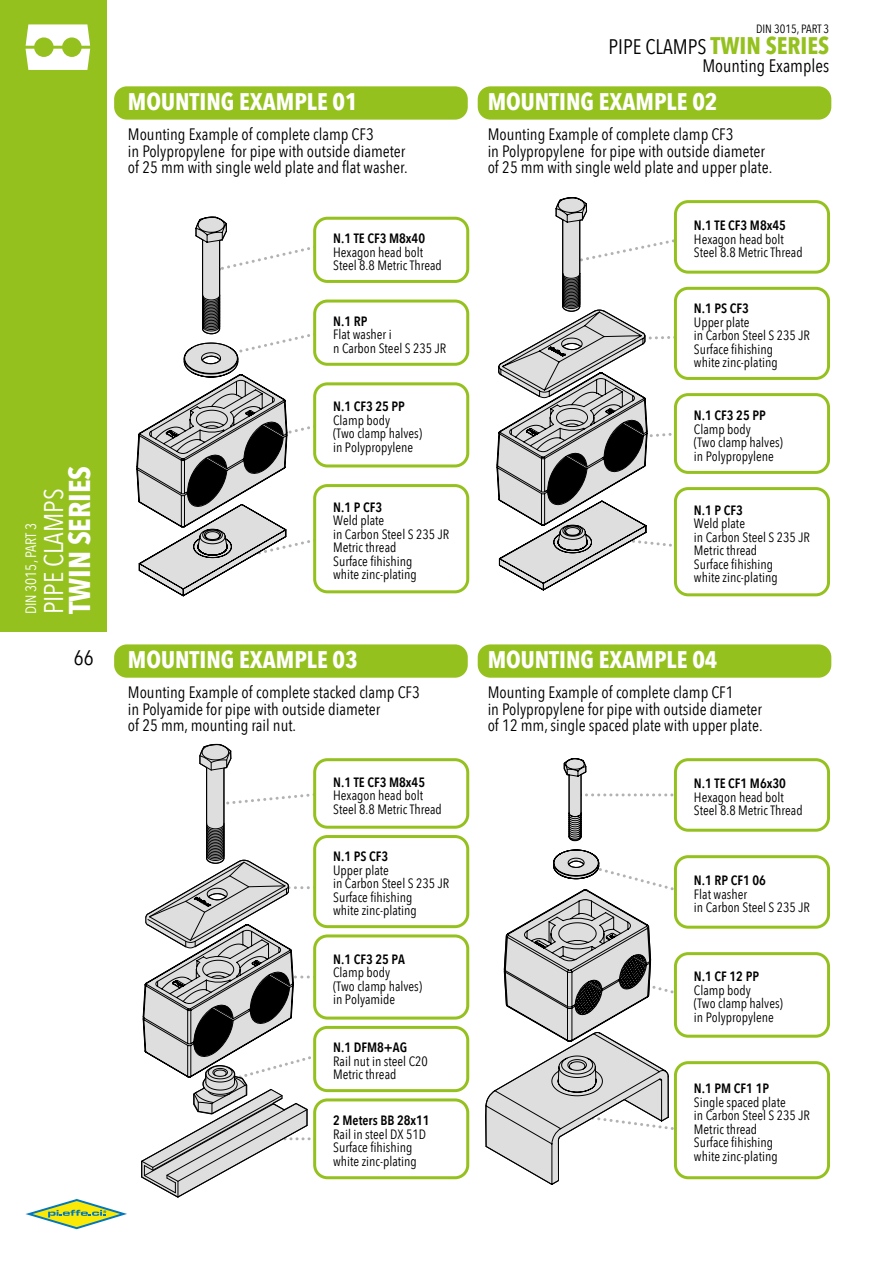
<style>
.page{position:relative;width:893px;height:1263px;background:#fff}
.page>*{position:absolute;margin:0;border:0;box-sizing:border-box;transform-origin:0 0}
.t1{font:700 30px "Avenir Next Condensed";color:#fff}
.t2{font:27px "Avenir Next Condensed";color:#fff}
.t3{font:700 24px "Avenir Next Condensed";color:#fff}
.t4{font:21px "Avenir Next Condensed";color:#000}
.t5{font:18px "Avenir Next Condensed";color:#000}
.t6{font:16.5px/16.5px "Avenir Next Condensed";color:#000}
.t7{font:15px "Avenir Next Condensed";color:#fff}
.t8{font:13.5px/13.5px "Avenir Next Condensed";color:#000}
.t9{font:600 13.5px "Avenir Next Condensed";color:#000}
.t10{font:12px "Avenir Next Condensed";color:#000}
.s1{font-weight:700;font-size:24px;color:#95c11f}
</style>
<div class="page">
<div style="left:0;top:0;width:106px;height:631px;background:#95c11f"></div>
<svg style="left:26px;top:24px;width:64px;height:46px"></svg>
<svg style="left:25px;top:1199px;width:102px;height:31px"></svg>
<svg style="left:106px;top:346px;width:228px;height:210px"></svg>
<svg style="left:136px;top:216px;width:180px;height:381px"></svg>
<svg style="left:496px;top:197px;width:192px;height:394px"></svg>
<svg style="left:141px;top:743px;width:186px;height:455px"></svg>
<svg style="left:484px;top:676px;width:184px;height:166px"></svg>
<svg style="left:485px;top:849px;width:213px;height:336px"></svg>
<div style="left:313px;top:217px;width:156px;height:66px;border:3px solid #95c11f;border-radius:13px"></div>
<div style="left:315px;top:760px;width:153px;height:67px;background:#fff;border-radius:13px"></div>
<div style="left:313px;top:758px;width:156px;height:71px;border:3px solid #95c11f;border-radius:13px"></div>
<div style="left:315px;top:1100px;width:153px;height:78px;background:#fff;border-radius:13px"></div>
<div style="left:313px;top:1098px;width:156px;height:81px;border:3px solid #95c11f;border-radius:13px"></div>
<div style="left:315px;top:936px;width:153px;height:82px;background:#fff;border-radius:13px"></div>
<div style="left:313px;top:934px;width:156px;height:85px;border:3px solid #95c11f;border-radius:13px"></div>
<div style="left:315px;top:1027px;width:153px;height:63px;background:#fff;border-radius:13px"></div>
<div style="left:313px;top:1026px;width:156px;height:66px;border:3px solid #95c11f;border-radius:13px"></div>
<div style="left:315px;top:836px;width:153px;height:91px;background:#fff;border-radius:13px"></div>
<div style="left:313px;top:835px;width:156px;height:93px;border:3px solid #95c11f;border-radius:13px"></div>
<div style="left:315px;top:301px;width:153px;height:63px;background:#fff;border-radius:13px"></div>
<div style="left:313px;top:300px;width:156px;height:66px;border:3px solid #95c11f;border-radius:13px"></div>
<div style="left:315px;top:384px;width:153px;height:82px;background:#fff;border-radius:13px"></div>
<div style="left:313px;top:382px;width:156px;height:85px;border:3px solid #95c11f;border-radius:13px"></div>
<div style="left:315px;top:486px;width:153px;height:106px;background:#fff;border-radius:13px"></div>
<div style="left:313px;top:484px;width:156px;height:109px;border:3px solid #95c11f;border-radius:13px"></div>
<div style="left:675px;top:202px;width:153px;height:70px;background:#fff;border-radius:13px"></div>
<div style="left:674px;top:200px;width:156px;height:74px;border:3px solid #95c11f;border-radius:13px"></div>
<div style="left:674px;top:758px;width:156px;height:74px;border:3px solid #95c11f;border-radius:13px"></div>
<div style="left:675px;top:857px;width:153px;height:70px;background:#fff;border-radius:13px"></div>
<div style="left:674px;top:855px;width:156px;height:74px;border:3px solid #95c11f;border-radius:13px"></div>
<div style="left:675px;top:954px;width:153px;height:82px;background:#fff;border-radius:13px"></div>
<div style="left:674px;top:952px;width:156px;height:86px;border:3px solid #95c11f;border-radius:13px"></div>
<div style="left:675px;top:1063px;width:153px;height:115px;background:#fff;border-radius:13px"></div>
<div style="left:674px;top:1061px;width:156px;height:118px;border:3px solid #95c11f;border-radius:13px"></div>
<div style="left:675px;top:288px;width:153px;height:90px;background:#fff;border-radius:13px"></div>
<div style="left:674px;top:287px;width:156px;height:93px;border:3px solid #95c11f;border-radius:13px"></div>
<div style="left:675px;top:395px;width:153px;height:77px;background:#fff;border-radius:13px"></div>
<div style="left:674px;top:393px;width:156px;height:81px;border:3px solid #95c11f;border-radius:13px"></div>
<div style="left:675px;top:489px;width:153px;height:106px;background:#fff;border-radius:13px"></div>
<div style="left:674px;top:487px;width:156px;height:109px;border:3px solid #95c11f;border-radius:13px"></div>
<div style="left:478px;top:86px;width:353px;height:34px;background:#95c11f;border-radius:13px"></div>
<div style="left:478px;top:644px;width:353px;height:34px;background:#95c11f;border-radius:13px"></div>
<div style="left:114px;top:86px;width:354px;height:34px;background:#95c11f;border-radius:13px"></div>
<div style="left:114px;top:644px;width:354px;height:34px;background:#95c11f;border-radius:13px"></div>
<h1 class="t1" style="left:61px;top:614px;width:150px;rotate:-90deg">TWIN SERIES</h1>
<h2 class="t2" style="left:30px;top:614px;width:127px;rotate:-90deg">PIPE CLAMPS</h2>
<p class="t7" style="left:18px;top:614px;width:93px;rotate:-90deg">DIN 3015, PART 3</p>
<h3 class="t4" style="left:74px;top:639px;width:21px">66</h3>
<h3 class="t3" style="left:128px;top:87px;width:231px">MOUNTING EXAMPLE 01</h3>
<p class="t6" style="left:128px;top:126px;width:281px">Mounting Example of complete clamp CF3<br>in Polypropylene for pipe with outside diameter of 25 mm with single weld plate and flat washer.</p>
<p class="t9" style="left:333px;top:227px;width:93px">N.1 TE CF3 M8x40</p>
<p class="t8" style="left:333px;top:244px;width:110px">Hexagon head bolt<br>Steel 8.8 Metric Thread</p>
<p class="t9" style="left:333px;top:309px;width:36px">N.1 RP</p>
<p class="t8" style="left:333px;top:327px;width:115px">Flat washer i<br>n Carbon Steel S 235 JR</p>
<p class="t9" style="left:333px;top:395px;width:73px">N.1 CF3 25 PP</p>
<p class="t8" style="left:333px;top:413px;width:91px">Clamp body<br>(Two clamp halves) in Polypropylene</p>
<p class="t9" style="left:333px;top:495px;width:50px">N.1 P CF3</p>
<p class="t8" style="left:333px;top:513px;width:118px">Weld plate<br>in Carbon Steel S 235 JR<br>Metric thread<br>Surface fihishing<br>white zinc-plating</p>
<h3 class="t3" style="left:128px;top:645px;width:231px">MOUNTING EXAMPLE 03</h3>
<p class="t6" style="left:128px;top:684px;width:293px">Mounting Example of complete stacked clamp CF3 in Polyamide for pipe with outside diameter<br>of 25 mm, mounting rail nut.</p>
<p class="t9" style="left:333px;top:770px;width:93px">N.1 TE CF3 M8x45</p>
<p class="t8" style="left:333px;top:788px;width:110px">Hexagon head bolt<br>Steel 8.8 Metric Thread</p>
<p class="t9" style="left:333px;top:845px;width:57px">N.1 PS CF3</p>
<p class="t8" style="left:333px;top:863px;width:118px">Upper plate<br>in Carbon Steel S 235 JR<br>Surface fihishing<br>white zinc-plating</p>
<p class="t9" style="left:333px;top:947px;width:73px">N.1 CF3 25 PA</p>
<p class="t8" style="left:333px;top:965px;width:91px">Clamp body<br>(Two clamp halves) in Polyamide</p>
<p class="t9" style="left:333px;top:1036px;width:75px">N.1 DFM8+AG</p>
<p class="t8" style="left:333px;top:1054px;width:96px">Rail nut in steel C20<br>Metric thread</p>
<p class="t9" style="left:333px;top:1109px;width:98px">2 Meters BB 28x11</p>
<p class="t8" style="left:333px;top:1127px;width:94px">Rail in steel DX 51D<br>Surface fihishing white zinc-plating</p>
<p class="t10" style="left:756px;top:19px;width:75px">DIN 3015, PART 3</p>
<h3 class="t4" style="left:609px;top:29px;width:222px">PIPE CLAMPS <span class="s1">TWIN SERIES</span></h3>
<h3 class="t5" style="left:702px;top:51px;width:128px">Mounting Examples</h3>
<h3 class="t3" style="left:488px;top:87px;width:231px">MOUNTING EXAMPLE 02</h3>
<p class="t6" style="left:488px;top:126px;width:286px">Mounting Example of complete clamp CF3<br>in Polypropylene for pipe with outside diameter of 25 mm with single weld plate and upper plate.</p>
<p class="t9" style="left:694px;top:214px;width:93px">N.1 TE CF3 M8x45</p>
<p class="t8" style="left:694px;top:231px;width:110px">Hexagon head bolt<br>Steel 8.8 Metric Thread</p>
<p class="t9" style="left:694px;top:297px;width:57px">N.1 PS CF3</p>
<p class="t8" style="left:694px;top:314px;width:118px">Upper plate<br>in Carbon Steel S 235 JR<br>Surface fihishing<br>white zinc-plating</p>
<p class="t9" style="left:694px;top:404px;width:73px">N.1 CF3 25 PP</p>
<p class="t8" style="left:694px;top:421px;width:91px">Clamp body<br>(Two clamp halves) in Polypropylene</p>
<p class="t9" style="left:694px;top:498px;width:50px">N.1 P CF3</p>
<p class="t8" style="left:694px;top:516px;width:118px">Weld plate<br>in Carbon Steel S 235 JR<br>Metric thread<br>Surface fihishing<br>white zinc-plating</p>
<h3 class="t3" style="left:488px;top:645px;width:231px">MOUNTING EXAMPLE 04</h3>
<p class="t6" style="left:488px;top:684px;width:276px">Mounting Example of complete clamp CF1<br>in Polypropylene for pipe with outside diameter of 12 mm, single spaced plate with upper plate.</p>
<p class="t9" style="left:694px;top:772px;width:93px">N.1 TE CF1 M6x30</p>
<p class="t8" style="left:694px;top:789px;width:110px">Hexagon head bolt<br>Steel 8.8 Metric Thread</p>
<p class="t9" style="left:694px;top:869px;width:74px">N.1 RP CF1 06</p>
<p class="t8" style="left:694px;top:886px;width:118px">Flat washer<br>in Carbon Steel S 235 JR</p>
<p class="t9" style="left:694px;top:965px;width:67px">N.1 CF 12 PP</p>
<p class="t8" style="left:694px;top:983px;width:91px">Clamp body<br>(Two clamp halves) in Polypropylene</p>
<p class="t9" style="left:694px;top:1077px;width:77px">N.1 PM CF1 1P</p>
<p class="t8" style="left:694px;top:1094px;width:118px">Single spaced plate<br>in Carbon Steel S 235 JR<br>Metric thread<br>Surface fihishing<br>white zinc-plating</p>
</div>
